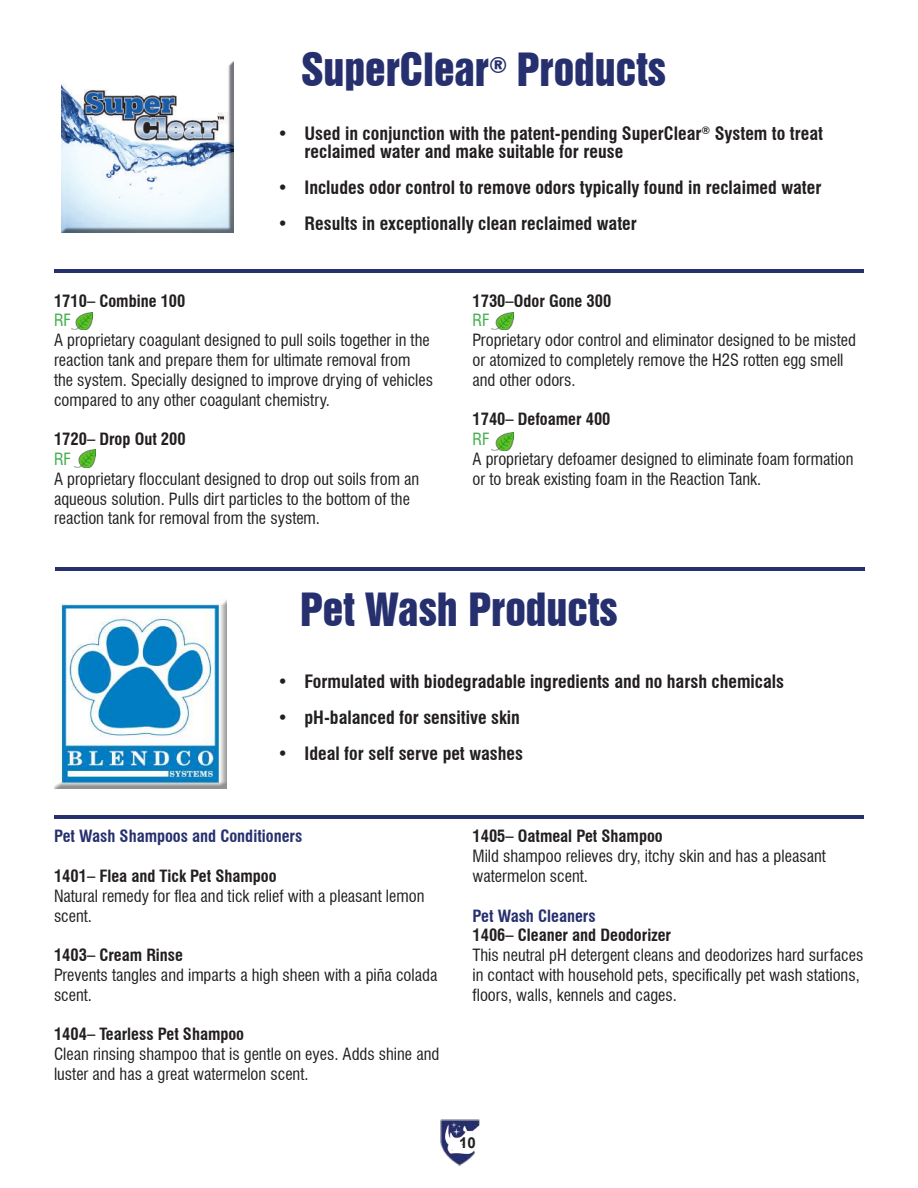
<style>
.page{position:relative;width:918px;height:1188px;background:#fff}
.page>*{position:absolute;margin:0;border:0;box-sizing:border-box;transform-origin:0 0}
.t1{font:42px "Swiss 921 BT Regular A";color:#27306e}
.t2{font:700 condensed 18px/18px "Swiss 721 BT";color:#231f20}
.t3{font:condensed 16.5px/19.8px "Swiss 721 BT";color:#231f20}
.t4{font:700 condensed 16.5px "Swiss 721 BT";color:#231f20}
.t5{font:700 condensed 16.5px "Swiss 721 BT";color:#27306e}
.t6{font:condensed 16.5px "Swiss 721 BT";color:#40ae49}
.t7{font:700 15px "Arial";color:#231f20}
</style>
<div class="page">
<hr style="left:54px;top:269px;width:810px;height:4px;background:#27306e">
<img style="left:62px;top:61px;width:172px;height:172px">
<hr style="left:55px;top:567px;width:810px;height:4px;background:#27306e">
<hr style="left:54px;top:815px;width:810px;height:4px;background:#27306e">
<div style="left:54px;top:598px;width:172px;height:192px;background:#231f20;opacity:.5"></div>
<img style="left:440px;top:1119px;width:40px;height:48px">
<img style="left:72px;top:312px;width:21px;height:18px">
<img style="left:75px;top:450px;width:21px;height:17px">
<img style="left:492px;top:312px;width:21px;height:18px">
<img style="left:492px;top:433px;width:21px;height:17px">
<h1 class="t1" style="left:302px;top:42px;width:366px">SuperClear<sup>®</sup> Products</h1>
<p class="t2" style="left:305px;top:124px;width:520px;text-indent:-27px">• Used in conjunction with the patent-pending SuperClear<sup>®</sup> System to treat reclaimed water and make suitable for reuse</p>
<p class="t2" style="left:278px;top:178px;width:545px">• Includes odor control to remove odors typically found in reclaimed water</p>
<p class="t2" style="left:278px;top:214px;width:361px">• Results in exceptionally clean reclaimed water</p>
<p class="t4" style="left:54px;top:291px;width:133px">1710– Combine 100</p>
<p class="t6" style="left:54px;top:311px;width:18px">RF</p>
<p class="t3" style="left:54px;top:330px;width:381px">A proprietary coagulant designed to pull soils together in the reaction tank and prepare them for ultimate removal from the system. Specially designed to improve drying of vehicles compared to any other coagulant chemistry.</p>
<p class="t4" style="left:54px;top:429px;width:133px">1720– Drop Out 200</p>
<p class="t6" style="left:54px;top:449px;width:18px">RF</p>
<p class="t3" style="left:54px;top:469px;width:367px">A proprietary flocculant designed to drop out soils from an aqueous solution. Pulls dirt particles to the bottom of the reaction tank for removal from the system.</p>
<p class="t4" style="left:472px;top:291px;width:140px">1730–Odor Gone 300</p>
<p class="t6" style="left:472px;top:311px;width:18px">RF</p>
<p class="t3" style="left:472px;top:330px;width:385px">Proprietary odor control and eliminator designed to be misted or atomized to completely remove the H2S rotten egg smell and other odors.</p>
<p class="t4" style="left:472px;top:410px;width:140px">1740– Defoamer 400</p>
<p class="t6" style="left:472px;top:429px;width:18px">RF</p>
<p class="t3" style="left:472px;top:449px;width:383px">A proprietary defoamer designed to eliminate foam formation or to break existing foam in the Reaction Tank.</p>
<h1 class="t1" style="left:300px;top:582px;width:319px">Pet Wash Products</h1>
<p class="t2" style="left:278px;top:672px;width:508px">• Formulated with biodegradable ingredients and no harsh chemicals</p>
<p class="t2" style="left:278px;top:708px;width:244px">• pH-balanced for sensitive skin</p>
<p class="t2" style="left:278px;top:744px;width:247px">• Ideal for self serve pet washes</p>
<p class="t5" style="left:54px;top:827px;width:250px">Pet Wash Shampoos and Conditioners</p>
<p class="t4" style="left:54px;top:866px;width:224px">1401– Flea and Tick Pet Shampoo</p>
<p class="t3" style="left:54px;top:886px;width:372px">Natural remedy for flea and tick relief with a pleasant lemon scent.</p>
<p class="t4" style="left:54px;top:945px;width:130px">1403– Cream Rinse</p>
<p class="t3" style="left:54px;top:965px;width:385px">Prevents tangles and imparts a high sheen with a piña colada scent.</p>
<p class="t4" style="left:54px;top:1025px;width:192px">1404– Tearless Pet Shampoo</p>
<p class="t3" style="left:54px;top:1044px;width:387px">Clean rinsing shampoo that is gentle on eyes. Adds shine and luster and has a great watermelon scent.</p>
<p class="t4" style="left:472px;top:827px;width:192px">1405– Oatmeal Pet Shampoo</p>
<p class="t3" style="left:472px;top:846px;width:355px">Mild shampoo relieves dry, itchy skin and has a pleasant watermelon scent.</p>
<p class="t5" style="left:472px;top:906px;width:125px">Pet Wash Cleaners</p>
<p class="t4" style="left:472px;top:926px;width:200px">1406– Cleaner and Deodorizer</p>
<p class="t3" style="left:472px;top:945px;width:393px">This neutral pH detergent cleans and deodorizes hard surfaces in contact with household pets, specifically pet wash stations, floors, walls, kennels and cages.</p>
<p class="t7" style="left:459px;top:1133px;width:18px">10</p>
</div>
